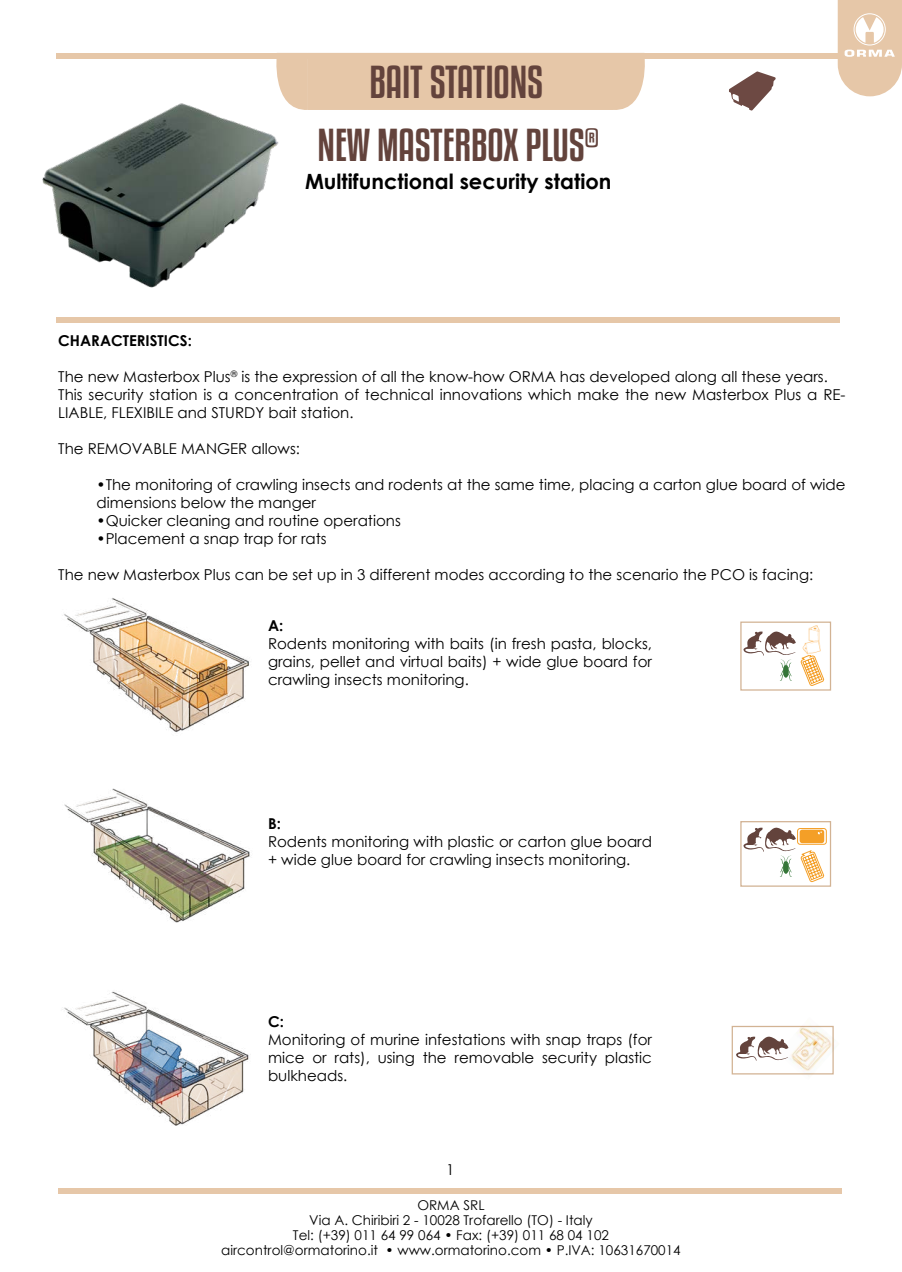
<style>
.page{position:relative;width:902px;height:1272px;background:#fff}
.page>*{position:absolute;margin:0;border:0;box-sizing:border-box;transform-origin:0 0}
.t1{font:40.5px "Kenyan Coffee Rg";color:#63433c}
.t2{font:700 21px "Century Gothic";color:#000}
.t3{font:15px/18px "Century Gothic";color:#000}
.t4{font:700 15px "Century Gothic";color:#000}
.t5{font:13.5px/15px "Century Gothic";color:#000;text-align:center}
</style>
<div class="page">
<div style="left:270px;top:58px;width:381px;height:52px;background:#e6c7a8"></div>
<div style="left:58px;top:1188px;width:784px;height:5px;background:#e6c7a8"></div>
<div style="left:56px;top:317px;width:784px;height:5px;background:#e6c7a8"></div>
<div style="left:56px;top:53px;width:785px;height:5px;background:#e6c7a8"></div>
<svg style="left:837px;top:0;width:64px;height:96px"></svg>
<svg style="left:729px;top:71px;width:46px;height:40px"></svg>
<div style="left:797px;top:828px;width:29px;height:16px;border:1px solid #f49f27;border-radius:3px"></div>
<div style="left:740px;top:821px;width:91px;height:65px;border:1px solid #d2b394"></div>
<svg style="left:743px;top:827px;width:81px;height:55px"></svg>
<img style="left:777px;top:1025px;width:57px;height:50px">
<svg style="left:736px;top:1036px;width:52px;height:25px"></svg>
<div style="left:731px;top:1025px;width:102px;height:49px;border:1px solid #d2b394"></div>
<img style="left:808px;top:625px;width:12px;height:6px">
<div style="left:740px;top:621px;width:91px;height:69px;border:1px solid #d2b394"></div>
<svg style="left:743px;top:631px;width:81px;height:55px"></svg>
<img style="left:64px;top:598px;width:186px;height:135px">
<img style="left:64px;top:991px;width:185px;height:134px">
<img style="left:64px;top:788px;width:186px;height:135px">
<img style="left:42px;top:71px;width:243px;height:217px">
<h1 class="t1" style="left:369px;top:54px;width:175px">BAIT STATIONS</h1>
<h1 class="t1" style="left:317px;top:117px;width:283px">NEW MASTERBOX PLUS<sup>®</sup></h1>
<h2 class="t2" style="left:305px;top:166px;width:308px">Multifunctional security station</h2>
<p class="t4" style="left:58px;top:329px;width:135px">CHARACTERISTICS:</p>
<p class="t3" style="left:58px;top:367px;width:788px">The new Masterbox Plus<sup>®</sup> is the expression of all the know-how ORMA has developed along all these years.<br>This security station is a concentration of technical innovations which make the new Masterbox Plus a RE-<br>LIABLE, FLEXIBILE and STURDY bait station.</p>
<p class="t3" style="left:58px;top:439px;width:243px">The REMOVABLE MANGER allows:</p>
<p class="t3" style="left:97px;top:475px;width:750px">•The monitoring of crawling insects and rodents at the same time, placing a carton glue board of wide dimensions below the manger</p>
<p class="t3" style="left:97px;top:511px;width:306px">•Quicker cleaning and routine operations</p>
<p class="t3" style="left:97px;top:529px;width:231px">•Placement a snap trap for rats</p>
<p class="t3" style="left:58px;top:565px;width:756px">The new Masterbox Plus can be set up in 3 different modes according to the scenario the PCO is facing:</p>
<p class="t4" style="left:268px;top:614px;width:17px">A:</p>
<p class="t3" style="left:268px;top:634px;width:385px;text-align:justify">Rodents monitoring with baits (in fresh pasta, blocks, grains, pellet and virtual baits) + wide glue board for crawling insects monitoring.</p>
<p class="t4" style="left:268px;top:812px;width:14px">B:</p>
<p class="t3" style="left:268px;top:832px;width:385px">Rodents monitoring with plastic or carton glue board + wide glue board for crawling insects monitoring.</p>
<p class="t4" style="left:268px;top:1010px;width:17px">C:</p>
<p class="t3" style="left:268px;top:1030px;width:385px;text-align:justify">Monitoring of murine infestations with snap traps (for mice or rats), using the removable security plastic bulkheads.</p>
<p class="t3" style="left:446px;top:1160px;width:10px">1</p>
<p class="t5" style="left:221px;top:1197px;width:461px">ORMA SRL<br>Via A. Chiribiri 2 - 10028 Trofarello (TO) - Italy<br>Tel: (+39) 011 64 99 064 • Fax: (+39) 011 68 04 102 aircontrol@ormatorino.it • www.ormatorino.com • P.IVA: 10631670014</p>
</div>
